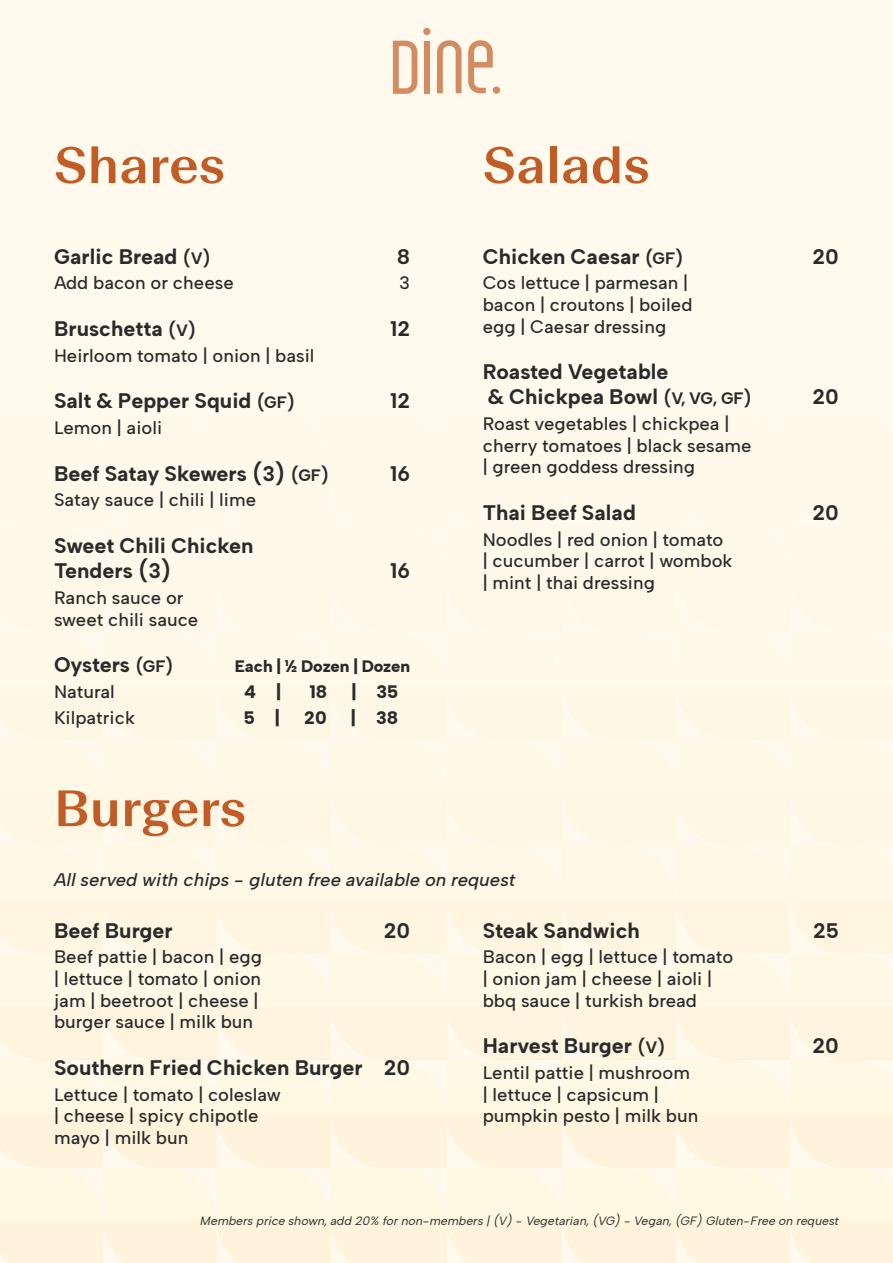
<style>
.page{position:relative;width:893px;height:1263px;background:#fffaed}
.page>*{position:absolute;margin:0;border:0;box-sizing:border-box;transform-origin:0 0}
.t1{font:500 51px "Beausite Fit Trial";color:#c25c26}
.t2{font:700 21px/25.2px "Albert Sans";color:#292a2a}
.t3{font:500 18px/21.6px "Albert Sans";color:#292a2a}
.t4{font:italic 500 18px "Albert Sans";color:#292a2a}
.t5{font:800 18px "Albert Sans";color:#292a2a}
.t6{font:800 16.5px "Albert Sans";color:#292a2a}
.t7{font:italic 12px "Albert Sans";color:#292a2a}
.s1{font-size:16.5px}
</style>
<div class="page">
<div style="left:0;top:792px;width:893px;height:471px;background:#fff6e3"></div>
<svg style="left:393px;top:41px;width:24px;height:53px"></svg>
<div style="left:424px;top:41px;width:6px;height:52px;background:#d48b62"></div>
<svg style="left:437px;top:40px;width:25px;height:53px"></svg>
<svg style="left:468px;top:40px;width:25px;height:53px"></svg>
<div style="left:423px;top:28px;width:7px;height:7px;background:#d48b62;border-radius:50%"></div>
<svg style="left:493px;top:86px;width:7px;height:8px"></svg>
<h1 class="t1" style="left:54px;top:146px;width:173px">Shares</h1>
<p class="t2" style="left:54px;top:244px;width:158px">Garlic Bread <span class="s1">(V)</span></p>
<p class="t2" style="left:397px;top:244px;width:15px">8</p>
<p class="t3" style="left:54px;top:272px;width:181px">Add bacon or cheese</p>
<p class="t3" style="left:399px;top:272px;width:12px">3</p>
<p class="t2" style="left:54px;top:316px;width:144px">Bruschetta <span class="s1">(V)</span></p>
<p class="t2" style="left:390px;top:316px;width:21px">12</p>
<p class="t3" style="left:54px;top:345px;width:262px">Heirloom tomato | onion | basil</p>
<p class="t2" style="left:54px;top:388px;width:243px">Salt &amp; Pepper Squid <span class="s1">(GF)</span></p>
<p class="t2" style="left:390px;top:388px;width:21px">12</p>
<p class="t3" style="left:54px;top:417px;width:110px">Lemon | aioli</p>
<p class="t2" style="left:54px;top:461px;width:277px">Beef Satay Skewers (3) <span class="s1">(GF)</span></p>
<p class="t2" style="left:390px;top:461px;width:21px">16</p>
<p class="t3" style="left:54px;top:489px;width:204px">Satay sauce | chili | lime</p>
<p class="t2" style="left:54px;top:533px;width:201px">Sweet Chili Chicken<br>Tenders (3)</p>
<p class="t2" style="left:390px;top:558px;width:21px">16</p>
<p class="t3" style="left:54px;top:587px;width:146px">Ranch sauce or sweet chili sauce</p>
<p class="t2" style="left:54px;top:652px;width:121px">Oysters <span class="s1">(GF)</span></p>
<p class="t6" style="left:235px;top:656px;width:177px">Each | ½ Dozen | Dozen</p>
<p class="t3" style="left:54px;top:681px;width:62px">Natural</p>
<p class="t5" style="left:244px;top:680px;width:39px">4 |</p>
<p class="t5" style="left:309px;top:680px;width:19px">18</p>
<p class="t5" style="left:351px;top:680px;width:48px">| 35</p>
<p class="t3" style="left:54px;top:706px;width:83px">Kilpatrick</p>
<p class="t5" style="left:244px;top:706px;width:38px">5 |</p>
<p class="t5" style="left:304px;top:706px;width:24px">20</p>
<p class="t5" style="left:351px;top:706px;width:49px">| 38</p>
<h1 class="t1" style="left:483px;top:146px;width:169px">Salads</h1>
<p class="t2" style="left:483px;top:244px;width:202px">Chicken Caesar <span class="s1">(GF)</span></p>
<p class="t2" style="left:812px;top:244px;width:28px">20</p>
<p class="t3" style="left:483px;top:272px;width:211px">Cos lettuce | parmesan | bacon | croutons | boiled egg | Caesar dressing</p>
<p class="t2" style="left:483px;top:359px;width:271px">Roasted Vegetable<br>&amp; Chickpea Bowl <span class="s1">(V, VG, GF)</span></p>
<p class="t2" style="left:812px;top:384px;width:28px">20</p>
<p class="t3" style="left:483px;top:413px;width:270px">Roast vegetables | chickpea | cherry tomatoes | black sesame | green goddess dressing</p>
<p class="t2" style="left:483px;top:500px;width:155px">Thai Beef Salad</p>
<p class="t2" style="left:812px;top:500px;width:28px">20</p>
<p class="t3" style="left:483px;top:528px;width:251px">Noodles | red onion | tomato | cucumber | carrot | wombok | mint | thai dressing</p>
<h1 class="t1" style="left:54px;top:789px;width:194px">Burgers</h1>
<p class="t4" style="left:54px;top:868px;width:463px">All served with chips - gluten free available on request</p>
<p class="t2" style="left:54px;top:918px;width:120px">Beef Burger</p>
<p class="t2" style="left:384px;top:918px;width:28px">20</p>
<p class="t3" style="left:54px;top:946px;width:210px">Beef pattie | bacon | egg | lettuce | tomato | onion jam | beetroot | cheese | burger sauce | milk bun</p>
<p class="t2" style="left:54px;top:1055px;width:358px">Southern Fried Chicken Burger 20</p>
<p class="t3" style="left:54px;top:1083px;width:228px">Lettuce | tomato | coleslaw | cheese | spicy chipotle mayo | milk bun</p>
<p class="t2" style="left:483px;top:918px;width:159px">Steak Sandwich</p>
<p class="t2" style="left:813px;top:918px;width:27px">25</p>
<p class="t3" style="left:483px;top:946px;width:252px">Bacon | egg | lettuce | tomato | onion jam | cheese | aioli | bbq sauce | turkish bread</p>
<p class="t2" style="left:483px;top:1033px;width:184px">Harvest Burger <span class="s1">(V)</span></p>
<p class="t2" style="left:812px;top:1033px;width:28px">20</p>
<p class="t3" style="left:483px;top:1062px;width:217px">Lentil pattie | mushroom | lettuce | capsicum | pumpkin pesto | milk bun</p>
<p class="t7" style="left:200px;top:1213px;width:640px">Members price shown, add 20% for non-members | (V) - Vegetarian, (VG) - Vegan, (GF) Gluten-Free on request</p>
</div>
